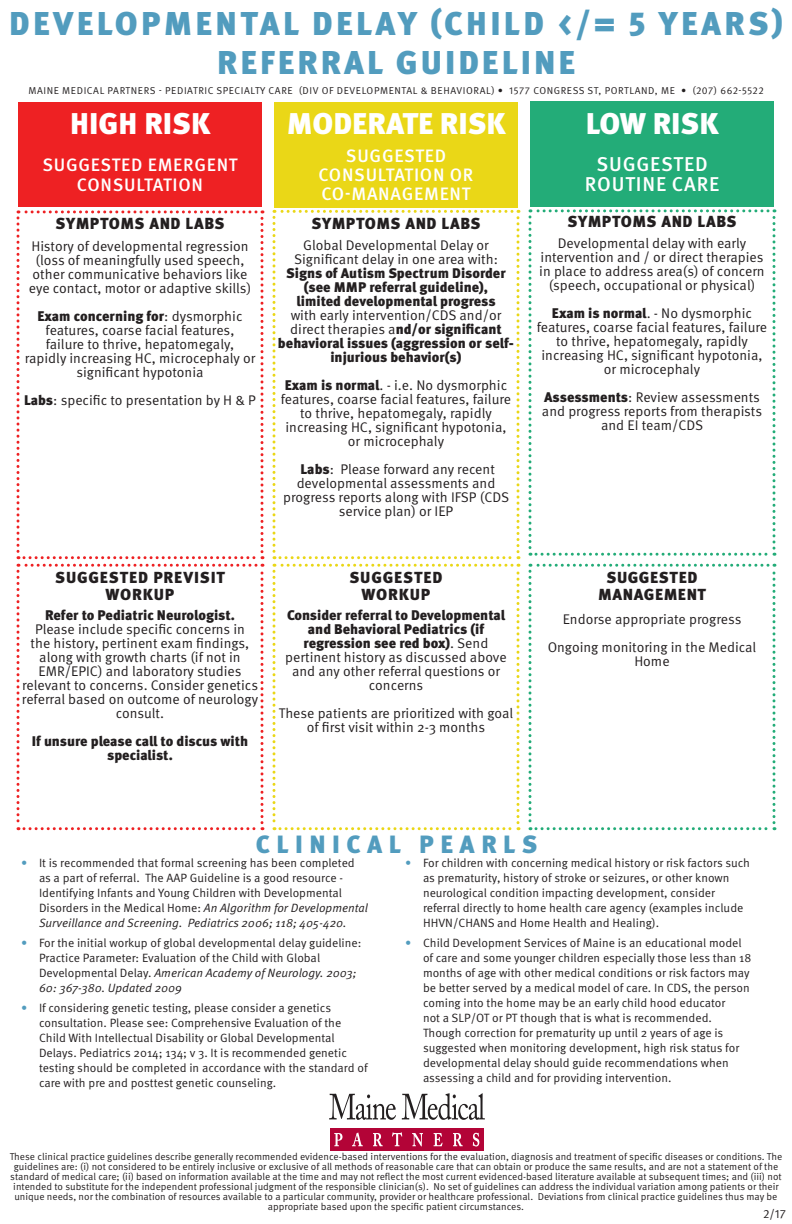
<style>
.page{position:relative;width:792px;height:1224px;background:#fff}
.page>*{position:absolute;margin:0;border:0;box-sizing:border-box;transform-origin:0 0}
.t1{font:900 33px/39.6px "Meta OT";letter-spacing:.1em;color:#529cbe;text-align:center}
.RISK_LEVEL{font:900 30px "Meta OT";color:#fff}
.Blue_Subhead{font:900 25px "Meta OT";letter-spacing:.26em;color:#529cbe}
.CARE_BOX_COPY{font:500 20px "Meta OT";letter-spacing:.04em;color:#fff}
.CARE_BOX_COPY-2{font:500 18px/20px "Meta OT";letter-spacing:.04em;color:#fff;text-align:center}
.RISK_HEADER{font:900 16px/17px "Meta OT";letter-spacing:.04em;color:#231f20;text-align:center}
.Risk_Copy{font:14px/14px "Meta OT";color:#231f20;text-align:center}
.Risk_Copy-2{font:900 14px/14px "Meta OT";color:#231f20;text-align:center}
.RISK_HEADER-2{font:14px/14px "Meta OT";color:#231f20;text-align:center}
.Date___Bottom_Right{font:12px/15px "Meta OT";color:#231f20}
.MMP_Bottom_Copy{font:10px/10px "Meta OT";color:#231f20;text-align:center}
.RISK_HEADER-3{font:10px "Meta OT";letter-spacing:.06em;color:#231f20}
.s1{font-weight:900}
.s2{font-weight:400}
.s3{color:#529cbe}
.s4{font-style:italic}
</style>
<div class="page">
<svg style="left:16px;top:210px;width:248px;height:620px"></svg>
<div style="left:18px;top:102px;width:244px;height:41px;background:#ee2123"></div>
<div style="left:274px;top:102px;width:244px;height:41px;background:#ead717"></div>
<div style="left:530px;top:101px;width:244px;height:43px;background:#23ac78"></div>
<svg style="left:272px;top:210px;width:248px;height:620px"></svg>
<svg style="left:528px;top:209px;width:248px;height:347px"></svg>
<svg style="left:528px;top:564px;width:248px;height:266px"></svg>
<div style="left:18px;top:142px;width:244px;height:65px;background:#ee2123"></div>
<div style="left:274px;top:141px;width:244px;height:66px;background:#ead717"></div>
<div style="left:530px;top:140px;width:244px;height:66px;background:#23ac78"></div>
<svg style="left:329px;top:1094px;width:67px;height:26px"></svg>
<svg style="left:402px;top:1093px;width:83px;height:27px"></svg>
<div style="left:330px;top:1128px;width:154px;height:23px;background:#b30437"></div>
<svg style="left:334px;top:1133px;width:9px;height:13px"></svg>
<svg style="left:352px;top:1132px;width:11px;height:14px"></svg>
<svg style="left:373px;top:1133px;width:10px;height:13px"></svg>
<svg style="left:392px;top:1132px;width:10px;height:14px"></svg>
<svg style="left:412px;top:1133px;width:11px;height:13px"></svg>
<svg style="left:434px;top:1133px;width:9px;height:13px"></svg>
<svg style="left:453px;top:1133px;width:10px;height:13px"></svg>
<svg style="left:473px;top:1133px;width:6px;height:14px"></svg>
<p class="t1" style="left:9px;top:5px;width:775px">DEVELOPMENTAL DELAY (CHILD &lt;/= 5 YEARS)<br>REFERRAL GUIDELINE</p>
<p class="RISK_HEADER-3" style="left:28px;top:85px;width:737px">MAINE MEDICAL PARTNERS - PEDIATRIC SPECIALTY CARE (DIV OF DEVELOPMENTAL &amp; BEHAVIORAL) • 1577 CONGRESS ST, PORTLAND, ME • (207) 662-5522</p>
<p class="RISK_LEVEL" style="left:70px;top:105px;width:141px">HIGH RISK</p>
<p class="RISK_LEVEL" style="left:287px;top:105px;width:221px">MODERATE RISK</p>
<p class="RISK_LEVEL" style="left:586px;top:105px;width:134px">LOW RISK</p>
<p class="CARE_BOX_COPY-2" style="left:42px;top:155px;width:197px">SUGGESTED EMERGENT<br>CONSULTATION</p>
<p class="CARE_BOX_COPY-2" style="left:319px;top:146px;width:156px;line-height:19px">SUGGESTED<br>CONSULTATION OR</p>
<p class="CARE_BOX_COPY-2" style="left:321px;top:184px;width:151px">CO-MANAGEMENT</p>
<p class="RISK_HEADER" style="left:55px;top:216px;width:171px">SYMPTOMS AND LABS</p>
<p class="Risk_Copy" style="left:29px;top:239px;width:224px">History of developmental regression (loss of meaningfully used speech, other communicative behaviors like eye contact, motor or adaptive skills)</p>
<p class="Risk_Copy" style="left:25px;top:309px;width:232px"><span class="s1">Exam concerning for</span>: dysmorphic features, coarse facial features, failure to thrive, hepatomegaly, rapidly increasing HC, microcephaly or significant hypotonia</p>
<p class="Risk_Copy" style="left:24px;top:393px;width:233px"><span class="s1">Labs</span>: specific to presentation by H &amp; P</p>
<p class="RISK_HEADER" style="left:311px;top:216px;width:171px">SYMPTOMS AND LABS</p>
<p class="Risk_Copy-2" style="left:278px;top:239px;width:238px"><span class="s2">Global Developmental Delay or Significant delay in one area with:<br></span>Signs of Autism Spectrum Disorder (see MMP referral guideline),<br>limited developmental progress<br><span class="s2">with early intervention/CDS and/or direct therapies a</span>nd/or significant behavioral issues (aggression or self&shy;injurious behavior(s)</p>
<p class="Risk_Copy" style="left:281px;top:379px;width:232px"><span class="s1">Exam is normal</span>. - i.e. No dysmorphic features, coarse facial features, failure to thrive, hepatomegaly, rapidly increasing HC, significant hypotonia, or microcephaly</p>
<p class="Risk_Copy" style="left:283px;top:463px;width:228px"><span class="s1">Labs</span>: Please forward any recent developmental assessments and progress reports along with IFSP (CDS service plan) or IEP</p>
<p class="RISK_HEADER" style="left:55px;top:569px;width:171px">SUGGESTED PREVISIT<br>WORKUP</p>
<p class="Risk_Copy" style="left:22px;top:608px;width:238px"><span class="s1">Refer to Pediatric Neurologist.<br></span>Please include specific concerns in<br>the history, pertinent exam findings, along with growth charts (if not in EMR/EPIC) and laboratory studies relevant to concerns. Consider genetics referral based on outcome of neurology consult.</p>
<p class="Risk_Copy-2" style="left:32px;top:734px;width:218px">If unsure please call to discus with specialist.</p>
<p class="RISK_HEADER" style="left:350px;top:569px;width:94px">SUGGESTED</p>
<p class="RISK_HEADER" style="left:362px;top:586px;width:70px">WORKUP</p>
<p class="Risk_Copy-2" style="left:285px;top:608px;width:223px">Consider referral to Developmental and Behavioral Pediatrics (if regression see red box)<span class="s2">. Send pertinent history as discussed above and any other referral questions or concerns</span></p>
<p class="Risk_Copy" style="left:279px;top:706px;width:236px">These patients are prioritized with goal of first visit within 2-3 months</p>
<p class="CARE_BOX_COPY" style="left:596px;top:151px;width:113px">SUGGESTED</p>
<p class="CARE_BOX_COPY" style="left:585px;top:171px;width:136px">ROUTINE CARE</p>
<p class="RISK_HEADER" style="left:567px;top:214px;width:171px">SYMPTOMS AND LABS</p>
<p class="Risk_Copy" style="left:539px;top:237px;width:227px">Developmental delay with early intervention and / or direct therapies in place to address area(s) of concern (speech, occupational or physical)</p>
<p class="Risk_Copy" style="left:537px;top:307px;width:232px"><span class="s1">Exam is normal</span>. - No dysmorphic features, coarse facial features, failure to thrive, hepatomegaly, rapidly increasing HC, significant hypotonia, or microcephaly</p>
<p class="Risk_Copy" style="left:542px;top:391px;width:222px"><span class="s1">Assessments</span>: Review assessments and progress reports from therapists and EI team/CDS</p>
<p class="RISK_HEADER" style="left:607px;top:569px;width:92px">SUGGESTED</p>
<p class="RISK_HEADER" style="left:598px;top:586px;width:109px">MANAGEMENT</p>
<p class="RISK_HEADER-2" style="left:563px;top:612px;width:180px">Endorse appropriate progress</p>
<p class="RISK_HEADER-2" style="left:548px;top:640px;width:210px">Ongoing monitoring in the Medical<br>Home</p>
<p class="Blue_Subhead" style="left:256px;top:829px;width:283px">CLINICAL PEARLS</p>
<p class="Date___Bottom_Right" style="left:39px;top:856px;width:331px;text-indent:-18px"><span class="s3">•</span> It is recommended that formal screening has been completed as a part of referral. The AAP Guideline is a good resource - Identifying Infants and Young Children with Developmental Disorders in the Medical Home: <span class="s4">An Algorithm for Developmental Surveillance and Screening. Pediatrics 2006; 118; 405-420.</span></p>
<p class="Date___Bottom_Right" style="left:39px;top:936px;width:324px;text-indent:-18px"><span class="s3">•</span> For the initial workup of global developmental delay guideline:<br>Practice Parameter: Evaluation of the Child with Global Developmental Delay. <span class="s4">American Academy of Neurology. 2003; 60: 367-380. Updated 2009</span></p>
<p class="Date___Bottom_Right" style="left:39px;top:1001px;width:330px;text-indent:-18px"><span class="s3">•</span> If considering genetic testing, please consider a genetics consultation. Please see: Comprehensive Evaluation of the Child With Intellectual Disability or Global Developmental Delays. Pediatrics 2014; 134; v 3. It is recommended genetic testing should be completed in accordance with the standard of care with pre and posttest genetic counseling.</p>
<p class="Date___Bottom_Right" style="left:423px;top:856px;width:328px;text-indent:-18px"><span class="s3">•</span> For children with concerning medical history or risk factors such as prematurity, history of stroke or seizures, or other known neurological condition impacting development, consider referral directly to home health care agency (examples include HHVN/CHANS and Home Health and Healing).</p>
<p class="Date___Bottom_Right" style="left:423px;top:936px;width:330px;text-indent:-18px"><span class="s3">•</span> Child Development Services of Maine is an educational model of care and some younger children especially those less than 18 months of age with other medical conditions or risk factors may be better served by a medical model of care. In CDS, the person coming into the home may be an early child hood educator<br>not a SLP/OT or PT though that is what is recommended.<br>Though correction for prematurity up until 2 years of age is suggested when monitoring development, high risk status for developmental delay should guide recommendations when assessing a child and for providing intervention.</p>
<p class="MMP_Bottom_Copy" style="left:10px;top:1152px;width:774px">These clinical practice guidelines describe generally recommended evidence-based interventions for the evaluation, diagnosis and treatment of specific diseases or conditions. The guidelines are: (i) not considered to be entirely inclusive or exclusive of all methods of reasonable care that can obtain or produce the same results, and are not a statement of the standard of medical care; (ii) based on information available at the time and may not reflect the most current evidenced-based literature available at subsequent times; and (iii) not intended to substitute for the independent professional judgment of the responsible clinician(s). No set of guidelines can address the individual variation among patients or their unique needs, nor the combination of resources available to a particular community, provider or healthcare professional. Deviations from clinical practice guidelines thus may be appropriate based upon the specific patient circumstances.</p>
<p class="Date___Bottom_Right" style="left:763px;top:1207px;width:24px">2/17</p>
</div>
